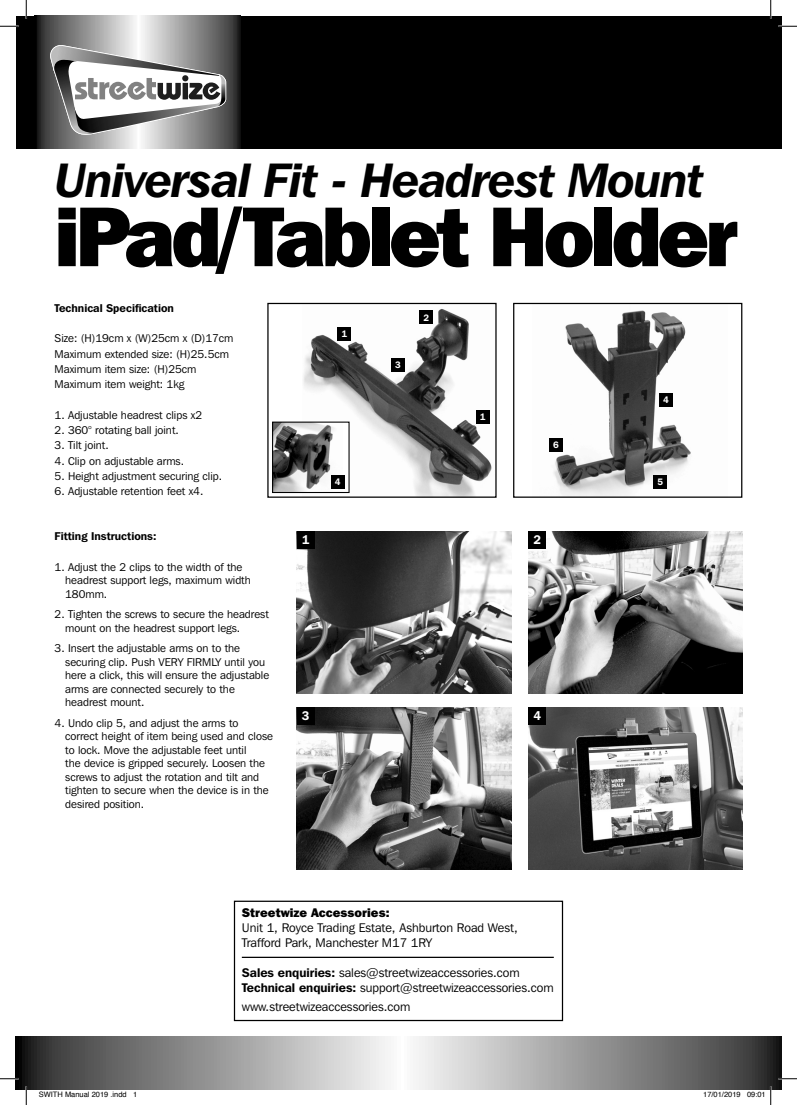
<style>
.page{position:relative;width:797px;height:1105px;background:#fff}
.page>*{position:absolute;margin:0;border:0;box-sizing:border-box;transform-origin:0 0}
.t1{font:800 84.25px "Franklin Gothic IT Cby BT";letter-spacing:-.05em;color:#000}
.t2{font:italic 600 48.12px "Franklin Gothic IT Cby BT";letter-spacing:-.025em;color:#000}
.t3{font:12.5px "Franklin Gothic IT Cby BT";color:#000}
.t4{font:800 12.5px "Franklin Gothic IT Cby BT";color:#000}
.t5{font:600 12.5px "Franklin Gothic IT Cby BT";color:#fff}
.t6{font:11.25px/13.5px "Franklin Gothic IT Cby BT";color:#000}
.t7{font:600 11.25px "Franklin Gothic IT Cby BT";color:#000}
.t8{font:600 9.25px "Franklin Gothic IT Cby BT";color:#fff}
.t9{font:7.5px "Helvetica";color:#000}
.s1{font-weight:600}
</style>
<div class="page">
<div style="left:16px;top:16px;width:765px;height:132px;background:#000"></div>
<svg style="left:37px;top:16px;width:203px;height:132px;background:#7f7f7f"></svg>
<svg style="left:49px;top:45px;width:177px;height:92px;background:#a2a2a2"></svg>
<svg style="left:16px;top:1036px;width:765px;height:53px;background:#939393"></svg>
<div style="left:234px;top:901px;width:329px;height:120px;border:1px solid #000"></div>
<hr style="left:242px;top:957px;width:312px;height:1px;background:#000">
<img style="left:297px;top:531px;width:214px;height:162px">
<div style="left:297px;top:531px;width:17px;height:18px;background:#000"></div>
<img style="left:297px;top:707px;width:214px;height:162px">
<div style="left:297px;top:707px;width:17px;height:18px;background:#000"></div>
<img style="left:528px;top:531px;width:214px;height:162px">
<div style="left:528px;top:531px;width:18px;height:18px;background:#000"></div>
<img style="left:528px;top:707px;width:214px;height:162px">
<div style="left:528px;top:707px;width:18px;height:18px;background:#000"></div>
<img style="left:302px;top:309px;width:190px;height:187px">
<div style="left:267px;top:303px;width:229px;height:195px;border:1px solid #000"></div>
<img style="left:554px;top:310px;width:137px;height:186px">
<div style="left:513px;top:303px;width:229px;height:195px;border:1px solid #000"></div>
<div style="left:272px;top:422px;width:77px;height:70px;background:#fff"></div>
<img style="left:274px;top:424px;width:61px;height:67px">
<div style="left:272px;top:422px;width:77px;height:71px;border:1px solid #000"></div>
<div style="left:331px;top:475px;width:13px;height:14px;background:#000"></div>
<div style="left:549px;top:438px;width:13px;height:14px;background:#000"></div>
<div style="left:476px;top:410px;width:13px;height:13px;background:#000"></div>
<div style="left:391px;top:358px;width:13px;height:13px;background:#000"></div>
<div style="left:419px;top:311px;width:14px;height:13px;background:#000"></div>
<div style="left:338px;top:328px;width:13px;height:13px;background:#000"></div>
<div style="left:659px;top:394px;width:13px;height:13px;background:#000"></div>
<div style="left:653px;top:475px;width:14px;height:14px;background:#000"></div>
<svg style="left:0;top:25px;width:19px;height:2px"></svg>
<svg style="left:778px;top:25px;width:19px;height:2px"></svg>
<svg style="left:0;top:1078px;width:19px;height:1px"></svg>
<svg style="left:778px;top:1078px;width:19px;height:1px"></svg>
<svg style="left:25px;top:0;width:2px;height:19px"></svg>
<svg style="left:25px;top:1086px;width:2px;height:19px"></svg>
<svg style="left:770px;top:0;width:1px;height:19px"></svg>
<svg style="left:770px;top:1086px;width:1px;height:19px"></svg>
<p class="t2" style="left:55px;top:151px;width:651px">Universal Fit - Headrest Mount</p>
<p class="t1" style="left:55px;top:183px;width:686px">iPad/Tablet Holder</p>
<p class="t7" style="left:55px;top:301px;width:121px">Technical Specification</p>
<p class="t6" style="left:55px;top:332px;width:180px">Size: (H)19cm x (W)25cm x (D)17cm</p>
<p class="t6" style="left:55px;top:347px;width:176px">Maximum extended size: (H)25.5cm</p>
<p class="t6" style="left:55px;top:362px;width:143px">Maximum item size: (H)25cm</p>
<p class="t6" style="left:55px;top:377px;width:131px">Maximum item weight: 1kg</p>
<p class="t6" style="left:55px;top:408px;width:149px">1. Adjustable headrest clips x2</p>
<p class="t6" style="left:55px;top:423px;width:126px">2. 360° rotating ball joint.</p>
<p class="t6" style="left:55px;top:438px;width:56px">3. Tilt joint.</p>
<p class="t6" style="left:55px;top:454px;width:131px">4. Clip on adjustable arms.</p>
<p class="t6" style="left:55px;top:469px;width:169px">5. Height adjustment securing clip.</p>
<p class="t6" style="left:55px;top:484px;width:150px">6. Adjustable retention feet x4.</p>
<p class="t7" style="left:55px;top:529px;width:103px">Fitting Instructions:</p>
<p class="t6" style="left:65px;top:560px;width:187px;text-indent:-11px">1. Adjust the 2 clips to the width of the headrest support legs, maximum width<br>180mm.</p>
<p class="t6" style="left:65px;top:607px;width:205px;text-indent:-11px">2. Tighten the screws to secure the headrest mount on the headrest support legs.</p>
<p class="t6" style="left:65px;top:641px;width:205px;text-indent:-11px">3. Insert the adjustable arms on to the securing clip. Push VERY FIRMLY until you here a click, this will ensure the adjustable arms are connected securely to the headrest mount.</p>
<p class="t6" style="left:65px;top:716px;width:209px;text-indent:-11px">4. Undo clip 5, and adjust the arms to correct height of item being used and close to lock. Move the adjustable feet until<br>the device is gripped securely. Loosen the screws to adjust the rotation and tilt and tighten to secure when the device is in the desired position.</p>
<p class="t8" style="left:423px;top:311px;width:7px">2</p>
<p class="t8" style="left:341px;top:328px;width:7px">1</p>
<p class="t8" style="left:395px;top:358px;width:7px">3</p>
<p class="t8" style="left:663px;top:394px;width:7px">4</p>
<p class="t8" style="left:480px;top:411px;width:7px">1</p>
<p class="t8" style="left:553px;top:439px;width:7px">6</p>
<p class="t8" style="left:335px;top:476px;width:7px">4</p>
<p class="t8" style="left:657px;top:476px;width:7px">5</p>
<p class="t5" style="left:302px;top:532px;width:9px">1</p>
<p class="t5" style="left:533px;top:532px;width:9px">2</p>
<p class="t5" style="left:302px;top:708px;width:9px">3</p>
<p class="t5" style="left:533px;top:708px;width:9px">4</p>
<p class="t4" style="left:242px;top:904px;width:149px">Streetwize Accessories:</p>
<p class="t3" style="left:242px;top:920px;width:277px">Unit 1, Royce Trading Estate, Ashburton Road West,</p>
<p class="t3" style="left:242px;top:935px;width:192px">Trafford Park, Manchester M17 1RY</p>
<p class="t3" style="left:242px;top:965px;width:279px"><span class="s1">Sales enquiries:</span> sales@streetwizeaccessories.com</p>
<p class="t3" style="left:242px;top:980px;width:313px"><span class="s1">Technical enquiries:</span> support@streetwizeaccessories.com</p>
<p class="t3" style="left:242px;top:999px;width:170px">www.streetwizeaccessories.com</p>
<p class="t9" style="left:39px;top:1089px;width:100px">SWITH Manual 2019 .indd 1</p>
<p class="t9" style="left:703px;top:1089px;width:64px">17/01/2019 09:01</p>
</div>
